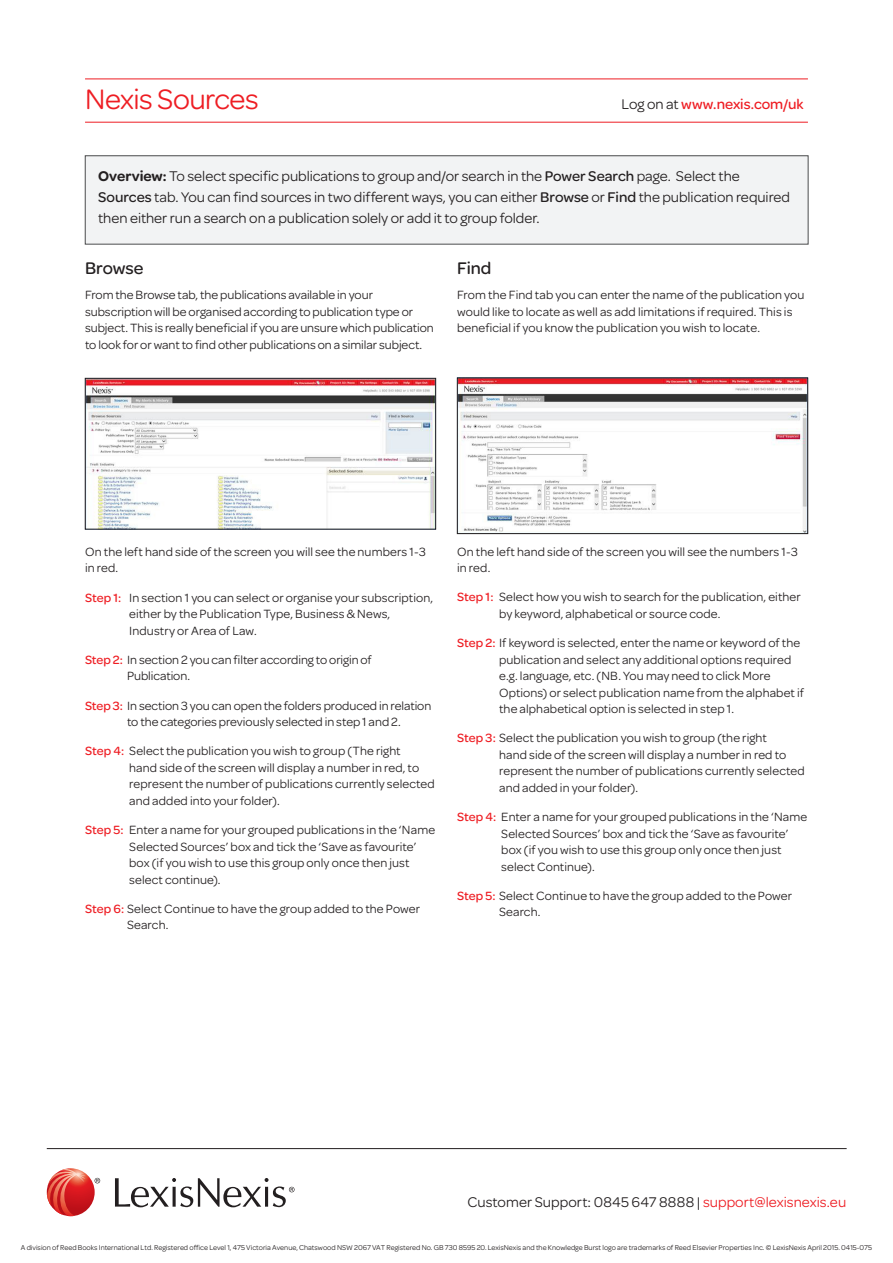
<style>
.page{position:relative;width:893px;height:1263px;background:#fff}
.page>*{position:absolute;margin:0;border:0;box-sizing:border-box;transform-origin:0 0}
.t1{font:30px "Omnes";letter-spacing:-.02em;color:#ee1d23}
.t2{font:500 18px "Omnes";letter-spacing:-.005em;color:#231f20}
.t3{font:15px/21px "Omnes";color:#231f20}
.t4{font:500 15px "Omnes";color:#ee1d23}
.Body_Copy{font:12.75px/16.5px "Omnes";letter-spacing:.005em;color:#231f20}
.t5{font:7.5px "Omnes";color:#231f20}
.s1{font-weight:400;color:#231f20}
.s2{font-weight:600}
.s3{font-weight:500}
.s4{font-weight:500;color:#ee1d23}
.s5{color:#ee1d23}
</style>
<div class="page">
<svg style="left:95px;top:1178px;width:5px;height:5px"></svg>
<svg style="left:115px;top:1178px;width:180px;height:29px"></svg>
<svg style="left:47px;top:1168px;width:48px;height:48px"></svg>
<svg style="left:47px;top:1169px;width:39px;height:47px;background:#df5954"></svg>
<hr style="left:47px;top:1148px;width:800px;height:1px;background:#231f20">
<hr style="left:85px;top:79px;width:723px;height:1px;background:#ee1d23">
<hr style="left:85px;top:122px;width:723px;height:1px;background:#ee1d23">
<div style="left:85px;top:156px;width:723px;height:88px;background:#f2f3f4"></div>
<img style="left:87px;top:380px;width:347px;height:147px">
<div style="left:85px;top:378px;width:351px;height:151px;border:1px solid #231f20"></div>
<img style="left:459px;top:380px;width:347px;height:152px">
<div style="left:457px;top:378px;width:351px;height:156px;border:1px solid #231f20"></div>
<h1 class="t1" style="left:85px;top:79px;width:175px">Nexis Sources</h1>
<h1 class="t4" style="left:622px;top:94px;width:183px"><span class="s1">Log on at</span> www.nexis.com/uk</h1>
<p class="t3" style="left:98px;top:164px;width:693px"><span class="s2">Overview:</span> To select specific publications to group and/or search in the <span class="s3">Power Search</span> page. Select the<br><span class="s3">Sources</span> tab. You can find sources in two different ways, you can either <span class="s3">Browse</span> or <span class="s3">Find</span> the publication required then either run a search on a publication solely or add it to group folder.</p>
<h2 class="t2" style="left:85px;top:256px;width:60px">Browse</h2>
<p class="Body_Copy" style="left:85px;top:286px;width:350px">From the Browse tab, the publications available in your subscription will be organised according to publication type or subject. This is really beneficial if you are unsure which publication to look for or want to find other publications on a similar subject.</p>
<h2 class="t2" style="left:457px;top:256px;width:36px">Find</h2>
<p class="Body_Copy" style="left:457px;top:286px;width:349px">From the Find tab you can enter the name of the publication you would like to locate as well as add limitations if required. This is beneficial if you know the publication you wish to locate.</p>
<p class="Body_Copy" style="left:85px;top:543px;width:342px">On the left hand side of the screen you will see the numbers 1-3 in red.</p>
<p class="Body_Copy" style="left:129px;top:588px;width:305px;text-indent:-44px"><span class="s4">Step 1:</span> In section 1 you can select or organise your subscription, either by the Publication Type, Business &amp; News,<br>Industry or Area of Law.</p>
<p class="Body_Copy" style="left:127px;top:651px;width:246px;text-indent:-42px"><span class="s4">Step 2:</span> In section 2 you can filter according to origin of<br>Publication.</p>
<p class="Body_Copy" style="left:127px;top:696px;width:306px;text-indent:-42px"><span class="s4">Step 3:</span> In section 3 you can open the folders produced in relation to the categories previously selected in step 1 and 2.</p>
<p class="Body_Copy" style="left:129px;top:742px;width:307px;text-indent:-44px"><span class="s4">Step 4:</span> Select the publication you wish to group (The right<br>hand side of the screen will display a number in red, to represent the number of publications currently selected and added into your folder).</p>
<p class="Body_Copy" style="left:129px;top:821px;width:307px;text-indent:-44px"><span class="s4">Step 5:</span> Enter a name for your grouped publications in the ‘Name Selected Sources’ box and tick the ‘Save as favourite’ box (if you wish to use this group only once then just select continue).</p>
<p class="Body_Copy" style="left:127px;top:900px;width:294px;text-indent:-42px"><span class="s4">Step 6:</span> Select Continue to have the group added to the Power<br>Search.</p>
<p class="Body_Copy" style="left:457px;top:542px;width:342px">On the left hand side of the screen you will see the numbers 1-3 in red.</p>
<p class="Body_Copy" style="left:499px;top:588px;width:303px;text-indent:-42px"><span class="s4">Step 1:</span> Select how you wish to search for the publication, either by keyword, alphabetical or source code.</p>
<p class="Body_Copy" style="left:499px;top:634px;width:306px;text-indent:-42px"><span class="s4">Step 2:</span> If keyword is selected, enter the name or keyword of the publication and select any additional options required e.g. language, etc. (NB. You may need to click More Options) or select publication name from the alphabet if the alphabetical option is selected in step 1.</p>
<p class="Body_Copy" style="left:499px;top:729px;width:307px;text-indent:-42px"><span class="s4">Step 3:</span> Select the publication you wish to group (the right<br>hand side of the screen will display a number in red to represent the number of publications currently selected and added in your folder).</p>
<p class="Body_Copy" style="left:501px;top:808px;width:307px;text-indent:-44px"><span class="s4">Step 4:</span> Enter a name for your grouped publications in the ‘Name Selected Sources’ box and tick the ‘Save as favourite’ box (if you wish to use this group only once then just select Continue).</p>
<p class="Body_Copy" style="left:499px;top:887px;width:294px;text-indent:-42px"><span class="s4">Step 5:</span> Select Continue to have the group added to the Power<br>Search.</p>
<p class="t3" style="left:467px;top:1190px;width:380px">Customer Support: 0845 647 8888 | <span class="s5">support@lexisnexis.eu</span></p>
<p class="t5" style="left:21px;top:1243px;width:853px">A division of Reed Books International Ltd. Registered office Level 1, 475 Victoria Avenue, Chatswood NSW 2067 VAT Registered No. GB 730 8595 20. LexisNexis and the Knowledge Burst logo are trademarks of Reed Elsevier Properties Inc. © LexisNexis April 2015. 0415-075</p>
</div>
